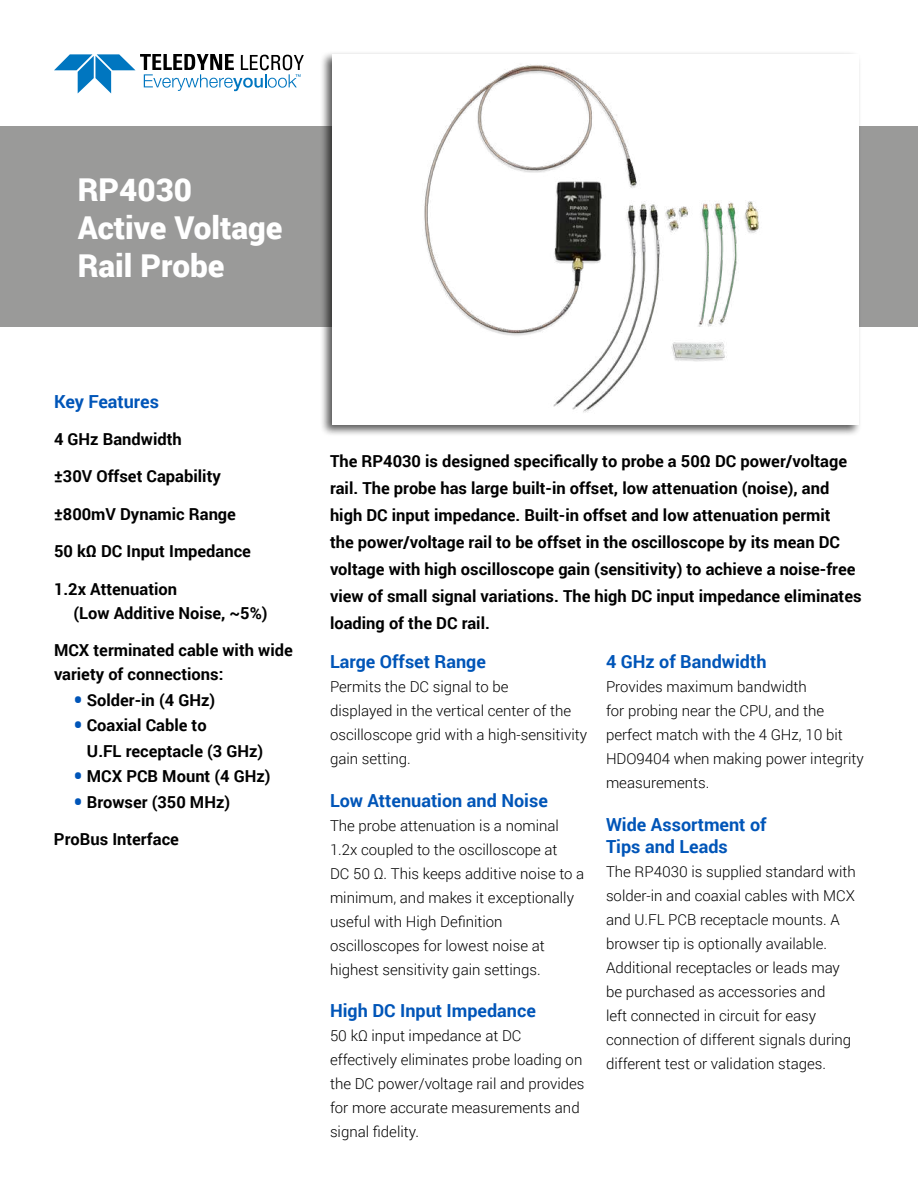
<style>
.page{position:relative;width:918px;height:1188px;background:#fff}
.page>*{position:absolute;margin:0;border:0;box-sizing:border-box;transform-origin:0 0}
.t1{font:900 31.5px/37.8px "Roboto";color:#fff}
.t2{font:700 18px/22.5px "Roboto";color:#0055b8}
.t3{font:700 16.5px/27px "Roboto";color:#000}
.t4{font:300 15px/24px "Roboto";color:#000}
.s1{font-size:25.5px;color:#0055b8}
</style>
<div class="page">
<div style="left:0;top:126px;width:918px;height:201px;background:#9a9a99"></div>
<svg style="left:54px;top:54px;width:250px;height:39px"></svg>
<div style="left:320px;top:51px;width:542px;height:386px;background:#000;opacity:.65"></div>
<div style="left:333px;top:54px;width:526px;height:370px;background:#fff"></div>
<img style="left:382px;top:51px;width:435px;height:374px">
<h1 class="t1" style="left:78px;top:174px;width:206px">RP4030<br>Active Voltage<br>Rail Probe</h1>
<p class="t2" style="left:54px;top:391px;width:107px">Key Features</p>
<p class="t3" style="left:54px;top:426px;width:129px">4 GHz Bandwidth</p>
<p class="t3" style="left:54px;top:464px;width:168px">±30V Offset Capability</p>
<p class="t3" style="left:54px;top:501px;width:184px">±800mV Dynamic Range</p>
<p class="t3" style="left:54px;top:537px;width:199px">50 kΩ DC Input Impedance</p>
<p class="t3" style="left:74px;top:578px;width:196px;line-height:24px;text-indent:-20px">1.2x Attenuation<br>(Low Additive Noise, ~5%)</p>
<p class="t3" style="left:54px;top:639px;width:240px;line-height:24px">MCX terminated cable with wide variety of connections:</p>
<p class="t3" style="left:74px;top:687px;width:143px"><span class="s1">•</span> Solder-in (4 GHz)</p>
<p class="t3" style="left:87px;top:714px;width:178px;line-height:25.5px;text-indent:-13px"><span class="s1">•</span> Coaxial Cable to<br>U.FL receptacle (3 GHz)</p>
<p class="t3" style="left:74px;top:764px;width:199px"><span class="s1">•</span> MCX PCB Mount (4 GHz)</p>
<p class="t3" style="left:74px;top:789px;width:158px"><span class="s1">•</span> Browser (350 MHz)</p>
<p class="t3" style="left:54px;top:825px;width:127px">ProBus Interface</p>
<p class="t3" style="left:330px;top:447px;width:533px">The RP4030 is designed specifically to probe a 50Ω DC power/voltage rail. The probe has large built-in offset, low attenuation (noise), and high DC input impedance. Built-in offset and low attenuation permit<br>the power/voltage rail to be offset in the oscilloscope by its mean DC voltage with high oscilloscope gain (sensitivity) to achieve a noise-free view of small signal variations. The high DC input impedance eliminates loading of the DC rail.</p>
<p class="t2" style="left:330px;top:652px;width:157px">Large Offset Range</p>
<p class="t4" style="left:330px;top:676px;width:259px">Permits the DC signal to be<br>displayed in the vertical center of the oscilloscope grid with a high-sensitivity gain setting.</p>
<p class="t2" style="left:330px;top:790px;width:219px">Low Attenuation and Noise</p>
<p class="t4" style="left:330px;top:815px;width:256px">The probe attenuation is a nominal 1.2x coupled to the oscilloscope at<br>DC 50 Ω. This keeps additive noise to a minimum, and makes it exceptionally useful with High Definition oscilloscopes for lowest noise at highest sensitivity gain settings.</p>
<p class="t2" style="left:330px;top:999px;width:207px">High DC Input Impedance</p>
<p class="t4" style="left:330px;top:1024px;width:256px">50 kΩ input impedance at DC effectively eliminates probe loading on the DC power/voltage rail and provides for more accurate measurements and signal fidelity.</p>
<p class="t2" style="left:606px;top:652px;width:162px">4 GHz of Bandwidth</p>
<p class="t4" style="left:606px;top:676px;width:259px">Provides maximum bandwidth<br>for probing near the CPU, and the perfect match with the 4 GHz, 10 bit<br>HDO9404 when making power integrity measurements.</p>
<p class="t2" style="left:606px;top:814px;width:162px">Wide Assortment of<br>Tips and Leads</p>
<p class="t4" style="left:606px;top:859px;width:251px">The RP4030 is supplied standard with solder-in and coaxial cables with MCX and U.FL PCB receptacle mounts. A browser tip is optionally available.<br>Additional receptacles or leads may be purchased as accessories and<br>left connected in circuit for easy connection of different signals during different test or validation stages.</p>
</div>
